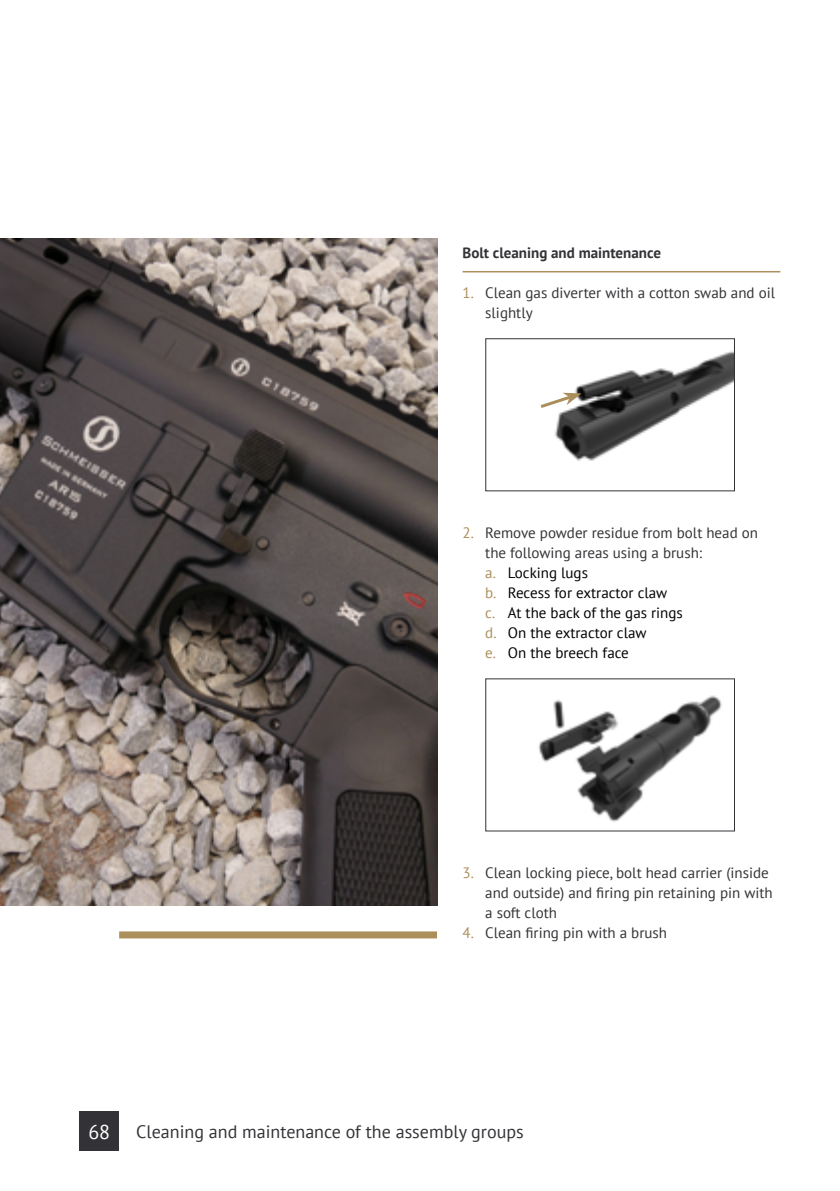
<style>
.page{position:relative;width:840px;height:1191px;background:#fff}
.page>*{position:absolute;margin:0;border:0;box-sizing:border-box;transform-origin:0 0}
.t1{font:20px "PT Sans";color:#fff}
.t2{font:18px "PT Sans";color:#333337}
.t3{font:15px/20px "PT Sans";color:#333337}
.t4{font:15px/20px "PT Sans";color:#000}
.t5{font:700 15px "PT Sans";color:#333337}
.s1{color:#ac8e5b}
.s2{color:#333337}
</style>
<div class="page">
<hr style="left:462px;top:271px;width:318px;height:1px;background:#ac8e5b">
<img style="left:538px;top:695px;width:184px;height:127px">
<img style="left:554px;top:351px;width:178px;height:110px">
<div style="left:485px;top:338px;width:249px;height:153px;border:1px solid #333337"></div>
<svg style="left:540px;top:393px;width:41px;height:17px"></svg>
<div style="left:119px;top:931px;width:318px;height:7px;background:#ac8e5b"></div>
<img style="left:0;top:238px;width:437px;height:668px">
<div style="left:79px;top:1111px;width:40px;height:39px;background:#333337"></div>
<p class="t5" style="left:462px;top:243px;width:200px">Bolt cleaning and maintenance</p>
<p class="t3" style="left:485px;top:283px;width:291px;text-indent:-23px"><span class="s1">1.</span> Clean gas diverter with a cotton swab and oil slightly</p>
<p class="t4" style="left:485px;top:523px;width:274px;text-indent:-23px"><span class="s1">2.</span> <span class="s2">Remove powder residue from bolt head on the following areas using a brush:<br></span><span class="s1">a.</span> Locking lugs<br><span class="s1">b.</span> Recess for extractor claw<br><span class="s1">c.</span> At the back of the gas rings<br><span class="s1">d.</span> On the extractor claw<br><span class="s1">e.</span> On the breech face</p>
<p class="t3" style="left:485px;top:862px;width:289px;text-indent:-23px"><span class="s1">3.</span> Clean locking piece, bolt head carrier (inside and outside) and firing pin retaining pin with a soft cloth</p>
<p class="t3" style="left:462px;top:922px;width:206px"><span class="s1">4.</span> Clean firing pin with a brush</p>
<h1 class="t1" style="left:88px;top:1118px;width:23px">68</h1>
<p class="t2" style="left:136px;top:1119px;width:389px">Cleaning and maintenance of the assembly groups</p>
</div>
